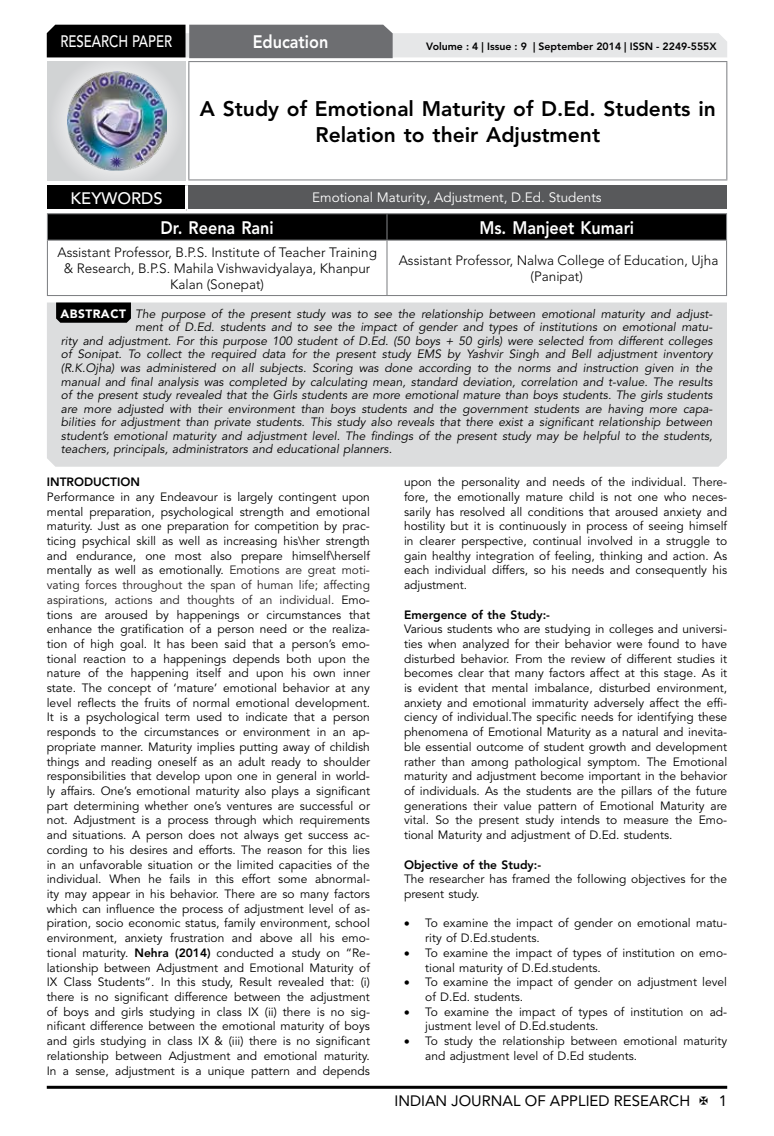
<style>
.page{position:relative;width:774px;height:1136px;background:#fff}
.page>*{position:absolute;margin:0;border:0;box-sizing:border-box;transform-origin:0 0}
.t1{font:800 21px/26.2px "Avenir LT Std";color:#000;text-align:center}
.t2{font:800 18px "Avenir LT Std";color:#fff;scale:.9 1}
.t3{font:500 16.5px "Avenir LT Std";color:#fff;scale:.8 1}
.t4{font:500 16.5px "Avenir LT Std";color:#fff}
.t5{font:15px "Avenir LT Std";color:#000}
.t6{font:300 13.5px/16.2px "Avenir LT Std";color:#000;text-align:center}
.t7{font:13.5px "Avenir LT Std";color:#fff}
.t8{font:12px/14.7px "Avenir LT Std";color:#000}
.t9{font:italic 12px "Avenir LT Std";color:#000}
.t10{font:800 12px "Avenir LT Std";color:#000}
.t11{font:800 10.5px "Avenir LT Std";color:#000}
.s1{font-weight:900;font-style:normal;color:#fff}
.s2{color:#231f20}
.s3{font-weight:800}
</style>
<div class="page">
<hr style="left:47px;top:1085px;width:680px;height:3px;background:#000">
<div style="left:48px;top:62px;width:137px;height:118px;background:linear-gradient(to right,#d9dadb,#d9dadb)"></div>
<img style="left:68px;top:71px;width:99px;height:100px">
<svg style="left:47px;top:25px;width:680px;height:33px;background:#979899"></svg>
<hr style="left:188px;top:61px;width:539px;height:1px;background:#808285">
<hr style="left:188px;top:62px;width:1px;height:117px;background:#808285">
<hr style="left:726px;top:62px;width:1px;height:117px;background:#808285">
<hr style="left:188px;top:179px;width:539px;height:1px;background:#808285">
<hr style="left:47px;top:213px;width:340px;height:1px;background:#808285">
<hr style="left:387px;top:213px;width:340px;height:1px;background:#808285">
<div style="left:47px;top:214px;width:680px;height:25px;background:#000"></div>
<hr style="left:47px;top:239px;width:340px;height:2px;background:#808285">
<hr style="left:47px;top:241px;width:1px;height:54px;background:#808285">
<hr style="left:387px;top:239px;width:340px;height:2px;background:#808285">
<hr style="left:386px;top:241px;width:1px;height:54px;background:#808285">
<hr style="left:726px;top:241px;width:1px;height:54px;background:#808285">
<hr style="left:47px;top:295px;width:340px;height:1px;background:#808285">
<hr style="left:387px;top:295px;width:340px;height:1px;background:#808285">
<div style="left:47px;top:185px;width:139px;height:25px;background:#000"></div>
<div style="left:186px;top:185px;width:541px;height:25px;background:#58595b"></div>
<hr style="left:185px;top:185px;width:3px;height:24px;background:#fff">
<hr style="left:47px;top:209px;width:139px;height:3px;background:#fff">
<hr style="left:186px;top:209px;width:541px;height:3px;background:#fff">
<div style="left:47px;top:302px;width:680px;height:164px;background:#dcddde"></div>
<svg style="left:56px;top:302px;width:75px;height:21px;background:#0b0b0b"></svg>
<h3 class="t3" style="left:60px;top:32px;width:139px">RESEARCH PAPER</h3>
<h2 class="t2" style="left:253px;top:31px;width:86px">Education</h2>
<p class="t11" style="left:426px;top:41px;width:292px">Volume : 4 | Issue : 9 | September 2014 | ISSN - 2249-555X</p>
<h1 class="t1" style="left:200px;top:95px;width:517px">A Study of Emotional Maturity of D.Ed. Students in<br>Relation to their Adjustment</h1>
<h3 class="t4" style="left:71px;top:189px;width:94px">KEYWORDS</h3>
<p class="t7" style="left:312px;top:189px;width:291px">Emotional Maturity, Adjustment, D.Ed. Students</p>
<h2 class="t2" style="left:161px;top:217px;width:127px">Dr. Reena Rani</h2>
<h2 class="t2" style="left:479px;top:217px;width:173px">Ms. Manjeet Kumari</h2>
<p class="t6" style="left:57px;top:244px;width:321px">Assistant Professor, B.P.S. Institute of Teacher Training &amp; Research, B.P.S. Mahila Vishwavidyalaya, Khanpur<br>Kalan (Sonepat)</p>
<p class="t6" style="left:399px;top:252px;width:321px">Assistant Professor, Nalwa College of Education, Ujha (Panipat)</p>
<p class="t9" style="left:60px;top:307px;width:654px"><span class="s1">ABSTRACT</span> The purpose of the present study was to see the relationship between emotional maturity and adjust-</p>
<p class="t9" style="left:135px;top:320px;width:579px">ment of D.Ed. students and to see the impact of gender and types of institutions on emotional matu-</p>
<p class="t9" style="left:61px;top:334px;width:653px">rity and adjustment. For this purpose 100 student of D.Ed. (50 boys + 50 girls) were selected from different colleges</p>
<p class="t9" style="left:61px;top:347px;width:653px">of Sonipat. To collect the required data for the present study EMS by Yashvir Singh and Bell adjustment inventory</p>
<p class="t9" style="left:61px;top:361px;width:653px">(R.K.Ojha) was administered on all subjects. Scoring was done according to the norms and instruction given in the</p>
<p class="t9" style="left:61px;top:374px;width:653px">manual and final analysis was completed by calculating mean, standard deviation, correlation and t-value. The results</p>
<p class="t9" style="left:61px;top:388px;width:653px">of the present study revealed that the Girls students are more emotional mature than boys students. The girls students</p>
<p class="t9" style="left:61px;top:401px;width:653px">are more adjusted with their environment than boys students and the government students are having more capa-</p>
<p class="t9" style="left:61px;top:415px;width:653px">bilities for adjustment than private students. This study also reveals that there exist a significant relationship between</p>
<p class="t9" style="left:61px;top:428px;width:653px">student’s emotional maturity and adjustment level. The findings of the present study may be helpful to the students,</p>
<p class="t9" style="left:61px;top:442px;width:332px">teachers, principals, administrators and educational planners.</p>
<p class="t10" style="left:47px;top:475px;width:95px">INTRODUCTION</p>
<p class="t8" style="left:47px;top:489px;width:325px;text-align:justify">Performance in any Endeavour is largely contingent upon mental preparation, psychological strength and emotional maturity. Just as one preparation for competition by prac&shy;ticing psychical skill as well as increasing his\her strength and endurance, one most also prepare himself\herself mentally as well as emotionally. <span class="s2">Emotions are great moti&shy;vating forces throughout the span of human life; affecting aspirations, actions and thoughts of an individual.</span> Emo&shy;tions are aroused by happenings or circumstances that enhance the gratification of a person need or the realiza&shy;tion of high goal. It has been said that a person’s emo&shy;tional reaction to a happenings depends both upon the nature of the happening itself and upon his own inner state. The concept of ‘mature’ emotional behavior at any level reflects the fruits of normal emotional development.<br>It is a psychological term used to indicate that a person responds to the circumstances or environment in an ap&shy;propriate manner. Maturity implies putting away of childish things and reading oneself as an adult ready to shoulder responsibilities that develop upon one in general in world&shy;ly affairs. One’s emotional maturity also plays a significant part determining whether one’s ventures are successful or not. Adjustment is a process through which requirements and situations. A person does not always get success ac&shy;cording to his desires and efforts. The reason for this lies in an unfavorable situation or the limited capacities of the individual. When he fails in this effort some abnormal&shy;ity may appear in his behavior. There are so many factors which can influence the process of adjustment level of as&shy;piration, socio economic status, family environment, school environment, anxiety frustration and above all his emo&shy;tional maturity. <span class="s3">Nehra (2014)</span> conducted a study on “Re&shy;lationship between Adjustment and Emotional Maturity of IX Class Students”. In this study, Result revealed that: (i) there is no significant difference between the adjustment of boys and girls studying in class IX (ii) there is no sig&shy;nificant difference between the emotional maturity of boys and girls studying in class IX &amp; (iii) there is no significant relationship between Adjustment and emotional maturity.<br>In a sense, adjustment is a unique pattern and depends</p>
<p class="t8" style="left:404px;top:475px;width:325px;text-align:justify">upon the personality and needs of the individual. There&shy;fore, the emotionally mature child is not one who neces&shy;sarily has resolved all conditions that aroused anxiety and hostility but it is continuously in process of seeing himself in clearer perspective, continual involved in a struggle to gain healthy integration of feeling, thinking and action. As each individual differs, so his needs and consequently his adjustment.</p>
<p class="t10" style="left:404px;top:607px;width:147px">Emergence of the Study:-</p>
<p class="t8" style="left:404px;top:622px;width:325px;text-align:justify">Various students who are studying in colleges and universi&shy;ties when analyzed for their behavior were found to have disturbed behavior. From the review of different studies it becomes clear that many factors affect at this stage. As it is evident that mental imbalance, disturbed environment, anxiety and emotional immaturity adversely affect the effi&shy;ciency of individual.The specific needs for identifying these phenomena of Emotional Maturity as a natural and inevita&shy;ble essential outcome of student growth and development rather than among pathological symptom. The Emotional maturity and adjustment become important in the behavior of individuals. As the students are the pillars of the future generations their value pattern of Emotional Maturity are vital. So the present study intends to measure the Emo&shy;tional Maturity and adjustment of D.Ed. students.</p>
<p class="t10" style="left:404px;top:857px;width:139px">Objective of the Study:-</p>
<p class="t8" style="left:404px;top:872px;width:325px">The researcher has framed the following objectives for the present study.</p>
<p class="t8" style="left:425px;top:916px;width:303px;text-indent:-21px">• To examine the impact of gender on emotional matu&shy;rity of D.Ed.students.</p>
<p class="t8" style="left:425px;top:945px;width:303px;text-indent:-21px">• To examine the impact of types of institution on emo&shy;tional maturity of D.Ed.students.</p>
<p class="t8" style="left:425px;top:974px;width:303px;text-indent:-21px">• To examine the impact of gender on adjustment level of D.Ed. students.</p>
<p class="t8" style="left:425px;top:1004px;width:303px;text-indent:-21px">• To examine the impact of types of institution on ad&shy;justment level of D.Ed.students.</p>
<p class="t8" style="left:425px;top:1033px;width:303px;text-indent:-21px">• To study the relationship between emotional maturity and adjustment level of D.Ed students.</p>
<p class="t5" style="left:394px;top:1091px;width:297px">INDIAN JOURNAL OF APPLIED RESEARCH</p>
<p class="t5" style="left:719px;top:1091px;width:10px">1</p>
</div>
